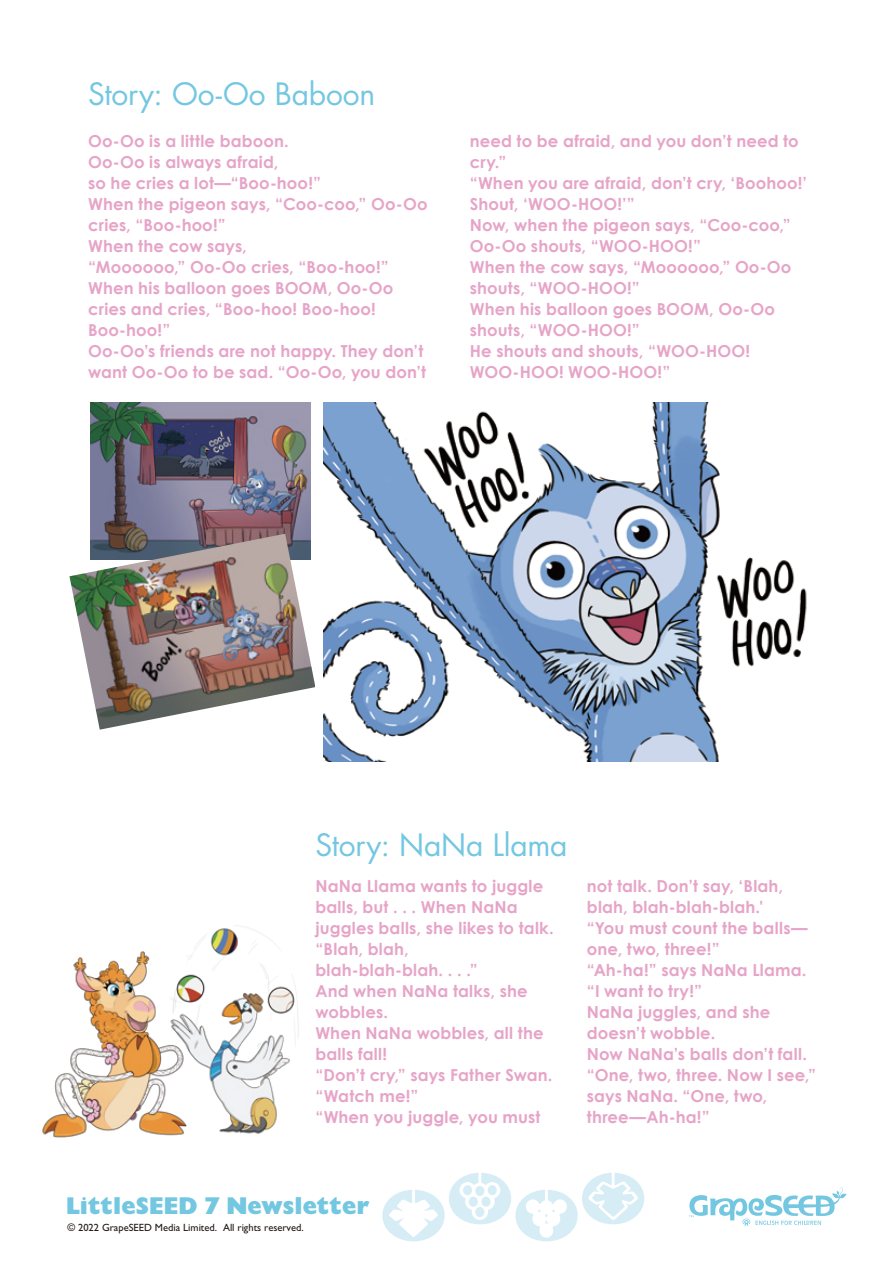
<style>
.page{position:relative;width:893px;height:1263px;background:#fff}
.page>*{position:absolute;margin:0;border:0;box-sizing:border-box;transform-origin:0 0}
.t1{font:30px "Futura Std";letter-spacing:-.005em;color:#73c7e1}
.t2{font:24px "Gill Sans Std Extra Bold Disp";letter-spacing:.005em;color:#73c7e1}
.t3{font:700 16.5px/21px "Century Gothic";letter-spacing:.01em;color:#e6a5c8}
.t4{font:10.5px "Gill Sans Std";color:#221815}
</style>
<div class="page">
<svg style="left:382px;top:1173px;width:262px;height:68px"></svg>
<div style="left:463px;top:1185px;width:9px;height:10px;background:#d6edf6;border-radius:50%"></div>
<div style="left:475px;top:1207px;width:9px;height:10px;background:#d6edf6;border-radius:50%"></div>
<div style="left:469px;top:1196px;width:9px;height:11px;background:#d6edf6;border-radius:50%"></div>
<div style="left:481px;top:1196px;width:9px;height:11px;background:#d6edf6;border-radius:50%"></div>
<div style="left:488px;top:1185px;width:9px;height:10px;background:#d6edf6;border-radius:50%"></div>
<div style="left:475px;top:1186px;width:9px;height:10px;background:#d6edf6;border-radius:50%"></div>
<svg style="left:689px;top:1187px;width:158px;height:39px"></svg>
<img style="left:91px;top:403px;width:219px;height:131px">
<img style="left:69px;top:534px;width:246px;height:196px">
<img style="left:42px;top:925px;width:257px;height:213px">
<img style="left:324px;top:403px;width:483px;height:358px">
<h1 class="t1" style="left:88px;top:75px;width:289px">Story: Oo-Oo Baboon</h1>
<p class="t3" style="left:88px;top:130px;width:341px">Oo-Oo is a little baboon.<br>Oo-Oo is always afraid,<br>so he cries a lot—“Boo-hoo!”<br>When the pigeon says, “Coo-coo,” Oo-Oo cries, “Boo-hoo!”<br>When the cow says,<br>“Moooooo,” Oo-Oo cries, “Boo-hoo!”<br>When his balloon goes BOOM, Oo-Oo cries and cries, “Boo-hoo! Boo-hoo!<br>Boo-hoo!”<br>Oo-Oo’s friends are not happy. They don’t want Oo-Oo to be sad. “Oo-Oo, you don’t</p>
<p class="t3" style="left:470px;top:130px;width:339px">need to be afraid, and you don’t need to cry.”<br>“When you are afraid, don’t cry, ‘Boohoo!’<br>Shout, ‘WOO-HOO!’”<br>Now, when the pigeon says, “Coo-coo,”<br>Oo-Oo shouts, “WOO-HOO!”<br>When the cow says, “Moooooo,” Oo-Oo shouts, “WOO-HOO!”<br>When his balloon goes BOOM, Oo-Oo shouts, “WOO-HOO!”<br>He shouts and shouts, “WOO-HOO!<br>WOO-HOO! WOO-HOO!”</p>
<h1 class="t1" style="left:315px;top:826px;width:253px">Story: NaNa Llama</h1>
<p class="t3" style="left:315px;top:875px;width:240px">NaNa Llama wants to juggle balls, but . . . When NaNa juggles balls, she likes to talk. “Blah, blah,<br>blah-blah-blah. . . .”<br>And when NaNa talks, she wobbles.<br>When NaNa wobbles, all the balls fall!<br>“Don’t cry,” says Father Swan. “Watch me!”<br>“When you juggle, you must</p>
<p class="t3" style="left:587px;top:875px;width:231px">not talk. Don’t say, ‘Blah, blah, blah-blah-blah.'<br>“You must count the balls— one, two, three!”<br>“Ah-ha!” says NaNa Llama. “I want to try!”<br>NaNa juggles, and she doesn’t wobble.<br>Now NaNa’s balls don’t fall. “One, two, three. Now I see,” says NaNa. “One, two, three—Ah-ha!”</p>
<h2 class="t2" style="left:66px;top:1191px;width:305px">LittleSEED 7 Newsletter</h2>
<p class="t4" style="left:67px;top:1221px;width:238px">© 2022 GrapeSEED Media Limited. All rights reserved.</p>
</div>
